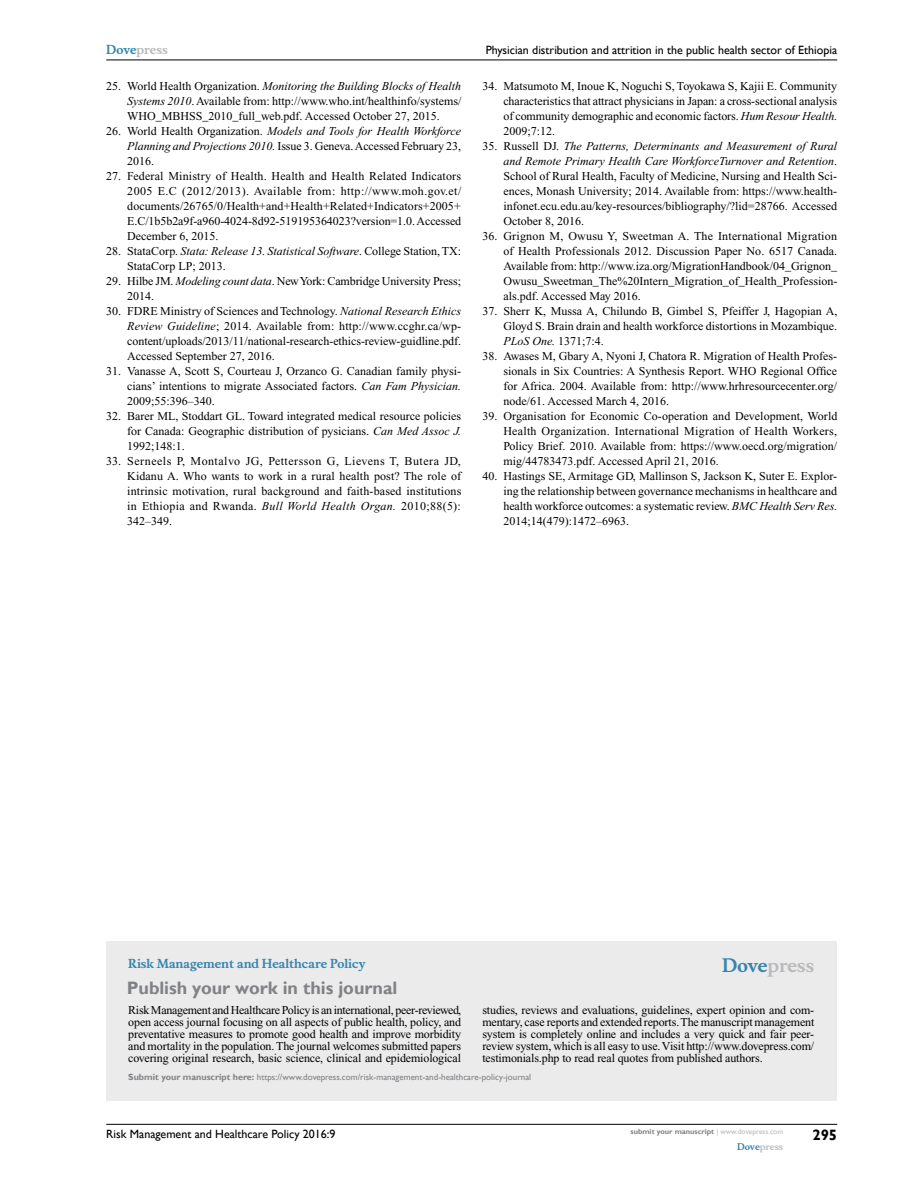
<style>
.page{position:relative;width:918px;height:1188px;background:#fff}
.page>*{position:absolute;margin:0;border:0;box-sizing:border-box;transform-origin:0 0}
.t1{font:700 18px "Gill Sans";color:#808285}
.t2{font:700 18px "Musee";color:#b8babc}
.t3{font:700 15px "Gill Sans";color:#000}
.t4{font:12px/15px "Times New Roman";color:#000;text-align:justify}
.t5{font:12px "Gill Sans";color:#000}
.t6{font:700 12px "Musee";color:#3785ad}
.t7{font:700 12px "Musee";color:#b8babc}
.t8{font:9px "Gill Sans";color:#808285}
.t9{font:700 9px "Musee";color:#b8babc}
.t10{font:700 7.5px "Gill Sans";color:#808285}
.s1{color:#3785ad}
.s2{font-style:italic}
.s3{font-weight:700}
.s4{font-weight:400;color:#b8babc}
</style>
<div class="page">
<div style="left:106px;top:941px;width:731px;height:159px;background:#ebebec"></div>
<hr style="left:106px;top:1124px;width:731px;height:1px;background:#000">
<hr style="left:106px;top:60px;width:731px;height:1px;background:#000">
<p class="t7" style="left:106px;top:43px;width:63px"><span class="s1">Dove</span>press</p>
<p class="t4" style="left:127px;top:79px;width:336px;text-indent:-21px">25. World Health Organization. <span class="s2">Monitoring the Building Blocks of Health Systems 2010</span>. Available from: http://www.who.int/healthinfo/systems/ WHO_MBHSS_2010_full_web.pdf. Accessed October 27, 2015.</p>
<p class="t4" style="left:127px;top:124px;width:335px;text-indent:-21px">26. World Health Organization. <span class="s2">Models and Tools for Health Workforce Planning and Projections 2010.</span> Issue 3. Geneva. Accessed February 23, 2016.</p>
<p class="t4" style="left:127px;top:169px;width:336px;text-indent:-21px">27. Federal Ministry of Health. Health and Health Related Indicators 2005 E.C (2012/2013). Available from: http://www.moh.gov.et/ documents/26765/0/Health+and+Health+Related+Indicators+2005+ E.C/1b5b2a9f-a960-4024-8d92-519195364023?version=1.0. Accessed December 6, 2015.</p>
<p class="t4" style="left:127px;top:244px;width:335px;text-indent:-21px">28. StataCorp. <span class="s2">Stata: Release 13. Statistical Software</span>. College Station, TX:<br>StataCorp LP; 2013.</p>
<p class="t4" style="left:127px;top:274px;width:335px;text-indent:-21px">29. Hilbe JM. <span class="s2">Modeling count data</span>. New York: Cambridge University Press;<br>2014.</p>
<p class="t4" style="left:127px;top:304px;width:335px;text-indent:-21px">30. FDRE Ministry of Sciences and Technology. <span class="s2">National Research Ethics Review Guideline</span>; 2014. Available from: http://www.ccghr.ca/wp&shy;content/uploads/2013/11/national-research-ethics-review-guidline.pdf.<br>Accessed September 27, 2016.</p>
<p class="t4" style="left:127px;top:364px;width:335px;text-indent:-21px">31. Vanasse A, Scott S, Courteau J, Orzanco G. Canadian family physi&shy;cians’ intentions to migrate Associated factors. <span class="s2">Can Fam Physician.<br></span>2009;55:396–340.</p>
<p class="t4" style="left:127px;top:409px;width:335px;text-indent:-21px">32. Barer ML, Stoddart GL. Toward integrated medical resource policies for Canada: Geographic distribution of pysicians. <span class="s2">Can Med Assoc J.<br></span>1992;148:1.</p>
<p class="t4" style="left:127px;top:454px;width:336px;text-indent:-21px">33. Serneels P, Montalvo JG, Pettersson G, Lievens T, Butera JD, Kidanu A. Who wants to work in a rural health post? The role of intrinsic motivation, rural background and faith-based institutions in Ethiopia and Rwanda. <span class="s2">Bull World Health Organ.</span> 2010;88(5):<br>342–349.</p>
<p class="t5" style="left:486px;top:43px;width:353px">Physician distribution and attrition in the public health sector of Ethiopia</p>
<p class="t4" style="left:503px;top:79px;width:335px;text-indent:-21px">34. Matsumoto M, Inoue K, Noguchi S, Toyokawa S, Kajii E. Community characteristics that attract physicians in Japan: a cross-sectional analysis of community demographic and economic factors. <span class="s2">Hum Resour Health.<br></span>2009;7:12.</p>
<p class="t4" style="left:503px;top:139px;width:335px;text-indent:-21px">35. Russell DJ. <span class="s2">The Patterns, Determinants and Measurement of Rural and Remote Primary Health Care WorkforceTurnover and Retention</span>.<br>School of Rural Health, Faculty of Medicine, Nursing and Health Sci&shy;ences, Monash University; 2014. Available from: https://www.health&shy;infonet.ecu.edu.au/key-resources/bibliography/?lid=28766. Accessed October 8, 2016.</p>
<p class="t4" style="left:503px;top:229px;width:335px;text-indent:-21px">36. Grignon M, Owusu Y, Sweetman A. The International Migration of Health Professionals 2012. Discussion Paper No. 6517 Canada.<br>Available from: http://www.iza.org/MigrationHandbook/04_Grignon_ Owusu_Sweetman_The%20Intern_Migration_of_Health_Profession&shy;als.pdf. Accessed May 2016.</p>
<p class="t4" style="left:503px;top:304px;width:336px;text-indent:-21px">37. Sherr K, Mussa A, Chilundo B, Gimbel S, Pfeiffer J, Hagopian A, Gloyd S. Brain drain and health workforce distortions in Mozambique.<br><span class="s2">PLoS One.</span> 1371;7:4.</p>
<p class="t4" style="left:503px;top:349px;width:335px;text-indent:-21px">38. Awases M, Gbary A, Nyoni J, Chatora R. Migration of Health Profes&shy;sionals in Six Countries: A Synthesis Report. WHO Regional Office for Africa. 2004. Available from: http://www.hrhresourcecenter.org/ node/61. Accessed March 4, 2016.</p>
<p class="t4" style="left:503px;top:409px;width:336px;text-indent:-21px">39. Organisation for Economic Co-operation and Development, World Health Organization. International Migration of Health Workers, Policy Brief. 2010. Available from: https://www.oecd.org/migration/ mig/44783473.pdf. Accessed April 21, 2016.</p>
<p class="t4" style="left:503px;top:469px;width:336px;text-indent:-21px">40. Hastings SE, Armitage GD, Mallinson S, Jackson K, Suter E. Explor&shy;ing the relationship between governance mechanisms in healthcare and health workforce outcomes: a systematic review. <span class="s2">BMC Health Serv Res.<br></span>2014;14(479):1472–6963.</p>
<p class="t6" style="left:128px;top:956px;width:239px">Risk Management and Healthcare Policy</p>
<h1 class="t1" style="left:127px;top:977px;width:272px">Publish your work in this journal</h1>
<h1 class="t2" style="left:722px;top:955px;width:94px"><span class="s1">Dove</span>press</h1>
<p class="t4" style="left:128px;top:1004px;width:335px;line-height:12px">Risk Management and Healthcare Policy is an international, peer-reviewed, open access journal focusing on all aspects of public health, policy, and preventative measures to promote good health and improve morbidity and mortality in the population. The journal welcomes submitted papers covering original research, basic science, clinical and epidemiological</p>
<p class="t4" style="left:482px;top:1004px;width:334px;line-height:12px">studies, reviews and evaluations, guidelines, expert opinion and com&shy;mentary, case reports and extended reports. The manuscript management system is completely online and includes a very quick and fair peer&shy;review system, which is all easy to use. Visit http://www.dovepress.com/ testimonials.php to read real quotes from published authors.</p>
<p class="t8" style="left:128px;top:1072px;width:404px"><span class="s3">Submit your manuscript here:</span> https://www.dovepress.com/risk-management-and-healthcare-policy-journal</p>
<p class="t5" style="left:106px;top:1127px;width:231px">Risk Management and Healthcare Policy 2016:9</p>
<p class="t10" style="left:631px;top:1127px;width:154px">submit your manuscript <span class="s4">| www.dovepress.com</span></p>
<p class="t9" style="left:737px;top:1141px;width:48px"><span class="s1">Dove</span>press</p>
<p class="t3" style="left:812px;top:1126px;width:26px">295</p>
</div>
